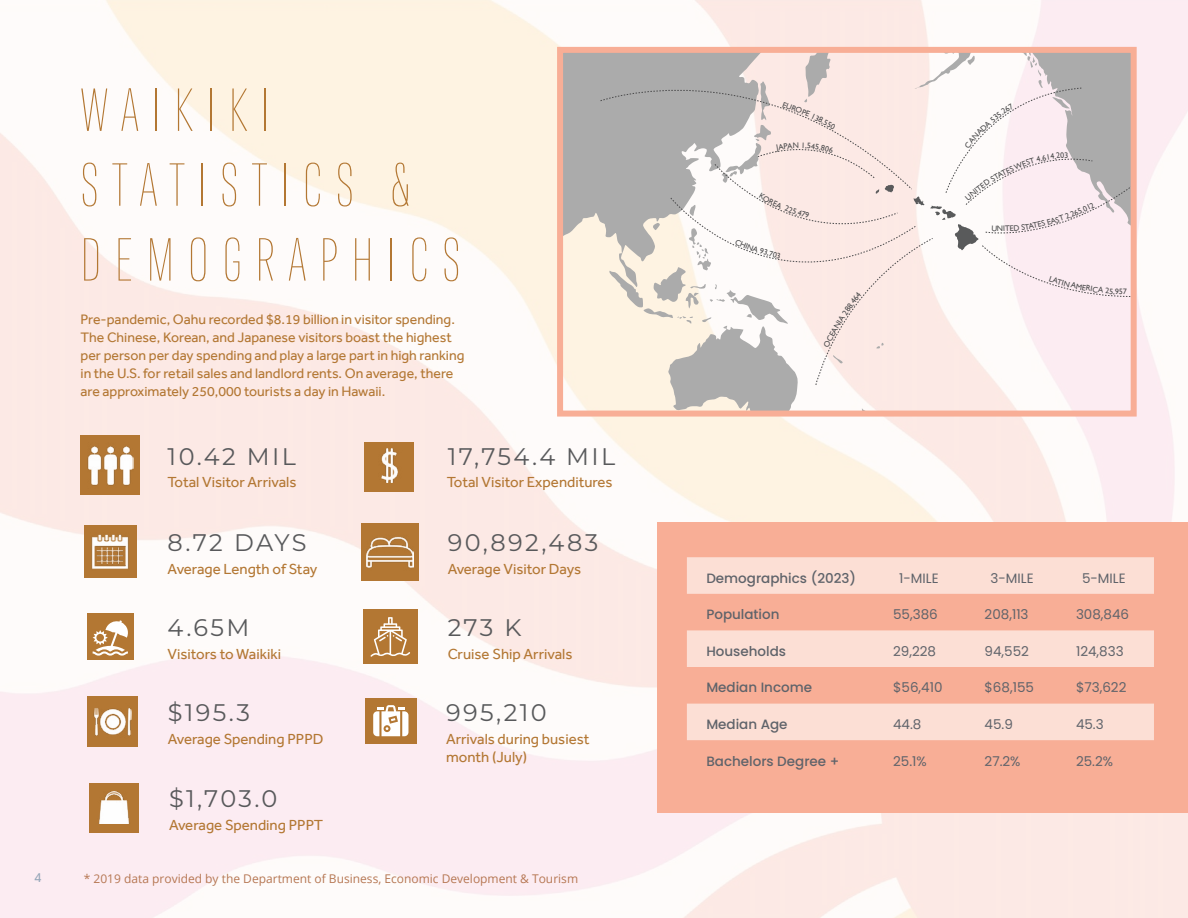
<style>
.page{position:relative;width:1188px;height:918px;background:#fff}
.page>*{position:absolute;margin:0;border:0;box-sizing:border-box;transform-origin:0 0}
.t1{font:100 62.4px/74.8px "Antarctican Headline";letter-spacing:.22em;color:#b37733}
.t2{font:24px "Montserrat";letter-spacing:.1em;color:#58595b}
.t3{font:15px/18px "Effra";color:#b37733}
.t4{font:14.1px/18px "Effra";color:#b37733}
.t5{font:14.1px "Effra";color:#98a8ba}
.t6{font:13.5px "Poppins";color:#5f636a}
.t7{font:500 13.5px "Poppins";color:#5f636a}
.t8{font:12px "Open Sans";color:#b67753}
.t9{font:7.95px "Gill Sans";color:#4b4b4c}
</style>
<div class="page">
<img style="left:0;top:0;width:1188px;height:918px">
<div style="left:81px;top:435px;width:59px;height:60px;background:#b37733"></div>
<img style="left:87px;top:446px;width:47px;height:40px">
<div style="left:365px;top:442px;width:49px;height:49px;background:#b37733"></div>
<img style="left:381px;top:448px;width:17px;height:34px">
<div style="left:84px;top:525px;width:53px;height:53px;background:#b37733"></div>
<img style="left:91px;top:534px;width:38px;height:35px">
<div style="left:87px;top:614px;width:46px;height:46px;background:#b37733"></div>
<svg style="left:93px;top:620px;width:35px;height:36px"></svg>
<div style="left:87px;top:696px;width:51px;height:51px;background:#b37733"></div>
<img style="left:94px;top:708px;width:37px;height:28px">
<div style="left:361px;top:523px;width:58px;height:58px;background:#b37733"></div>
<img style="left:367px;top:537px;width:47px;height:31px">
<div style="left:363px;top:609px;width:55px;height:55px;background:#b37733"></div>
<svg style="left:370px;top:617px;width:40px;height:40px"></svg>
<div style="left:89px;top:783px;width:50px;height:50px;background:#b37733"></div>
<img style="left:99px;top:792px;width:31px;height:32px">
<div style="left:365px;top:698px;width:52px;height:46px;background:#b37733"></div>
<svg style="left:373px;top:705px;width:35px;height:31px"></svg>
<svg style="left:564px;top:54px;width:45px;height:234px;background:#c4c1bb"></svg>
<svg style="left:600px;top:54px;width:9px;height:136px"></svg>
<div style="left:557px;top:47px;width:580px;height:370px;border:6px solid #f8ae96"></div>
<div style="left:657px;top:523px;width:531px;height:290px;background:#f8ae96"></div>
<svg style="left:687px;top:557px;width:467px;height:183px;fill:#fcdfd5"></svg>
<svg style="left:609px;top:50px;width:525px;height:364px"></svg>
<p class="t5" style="left:34px;top:869px;width:9px">4</p>
<h1 class="t1" style="left:81px;top:69px;width:381px">WAIKIKI<br>STATISTICS &amp;<br>DEMOGRAPHICS</h1>
<p class="t4" style="left:81px;top:310px;width:385px">Pre-pandemic, Oahu recorded $8.19 billion in visitor spending.<br>The Chinese, Korean, and Japanese visitors boast the highest per person per day spending and play a large part in high ranking in the U.S. for retail sales and landlord rents. On average, there are approximately 250,000 tourists a day in Hawaii.</p>
<h2 class="t2" style="left:168px;top:440px;width:130px">10.42 MIL</h2>
<p class="t3" style="left:168px;top:473px;width:130px">Total Visitor Arrivals</p>
<h2 class="t2" style="left:168px;top:526px;width:141px">8.72 DAYS</h2>
<p class="t3" style="left:168px;top:560px;width:151px">Average Length of Stay</p>
<h2 class="t2" style="left:168px;top:611px;width:83px">4.65M</h2>
<p class="t3" style="left:168px;top:645px;width:115px">Visitors to Waikiki</p>
<h2 class="t2" style="left:168px;top:696px;width:84px">$195.3</h2>
<p class="t3" style="left:168px;top:729px;width:157px">Average Spending PPPD</p>
<h2 class="t2" style="left:169px;top:782px;width:110px">$1,703.0</h2>
<p class="t3" style="left:169px;top:816px;width:156px">Average Spending PPPT</p>
<h2 class="t2" style="left:448px;top:440px;width:169px">17,754.4 MIL</h2>
<p class="t3" style="left:447px;top:473px;width:167px">Total Visitor Expenditures</p>
<h2 class="t2" style="left:448px;top:526px;width:152px">90,892,483</h2>
<p class="t3" style="left:448px;top:560px;width:135px">Average Visitor Days</p>
<h2 class="t2" style="left:448px;top:611px;width:75px">273 K</h2>
<p class="t3" style="left:448px;top:645px;width:126px">Cruise Ship Arrivals</p>
<h2 class="t2" style="left:446px;top:696px;width:102px">995,210</h2>
<p class="t3" style="left:446px;top:729px;width:145px">Arrivals during busiest month (July)</p>
<p class="t8" style="left:84px;top:870px;width:496px">* 2019 data provided by the Department of Business, Economic Development &amp; Tourism</p>
<p class="t9" style="left:997px;top:224px;width:8px">N</p>
<p class="t7" style="left:706px;top:570px;width:151px">Demographics (2023)</p>
<p class="t6" style="left:899px;top:570px;width:41px">1-MILE</p>
<p class="t6" style="left:991px;top:570px;width:45px">3-MILE</p>
<p class="t6" style="left:1082px;top:570px;width:45px">5-MILE</p>
<p class="t7" style="left:706px;top:607px;width:75px">Population</p>
<p class="t6" style="left:893px;top:607px;width:46px">55,386</p>
<p class="t6" style="left:985px;top:607px;width:46px">208,113</p>
<p class="t6" style="left:1076px;top:607px;width:55px">308,846</p>
<p class="t7" style="left:706px;top:643px;width:81px">Households</p>
<p class="t6" style="left:893px;top:643px;width:44px">29,228</p>
<p class="t6" style="left:985px;top:643px;width:46px">94,552</p>
<p class="t6" style="left:1076px;top:643px;width:49px">124,833</p>
<p class="t7" style="left:706px;top:680px;width:107px">Median Income</p>
<p class="t6" style="left:893px;top:680px;width:51px">$56,410</p>
<p class="t6" style="left:985px;top:680px;width:51px">$68,155</p>
<p class="t6" style="left:1076px;top:680px;width:52px">$73,622</p>
<p class="t7" style="left:706px;top:716px;width:83px">Median Age</p>
<p class="t6" style="left:893px;top:716px;width:30px">44.8</p>
<p class="t6" style="left:985px;top:716px;width:30px">45.9</p>
<p class="t6" style="left:1076px;top:716px;width:29px">45.3</p>
<p class="t7" style="left:706px;top:753px;width:134px">Bachelors Degree +</p>
<p class="t6" style="left:893px;top:753px;width:35px">25.1%</p>
<p class="t6" style="left:985px;top:753px;width:37px">27.2%</p>
<p class="t6" style="left:1076px;top:753px;width:39px">25.2%</p>
</div>
